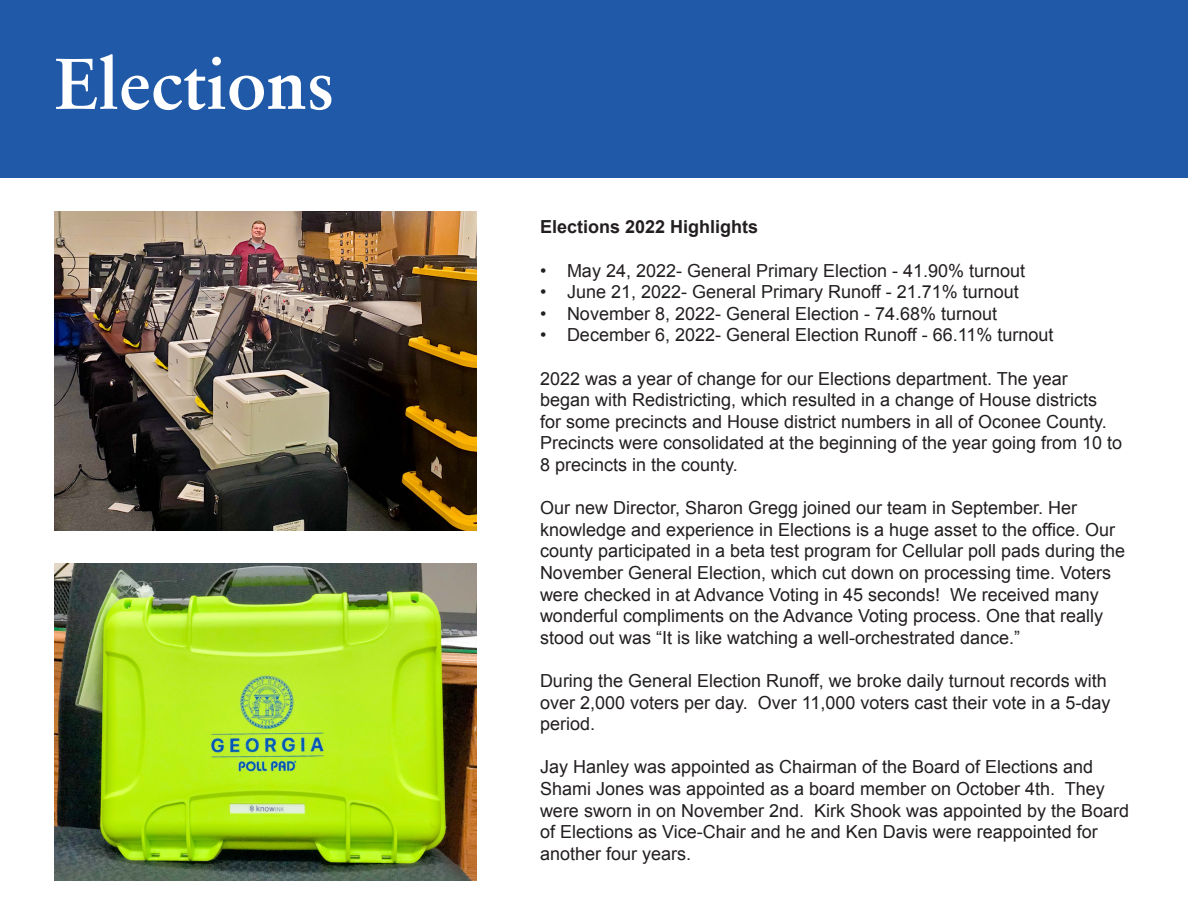
<style>
.page{position:relative;width:1188px;height:918px;background:#fff}
.page>*{position:absolute;margin:0;border:0;box-sizing:border-box;transform-origin:0 0}
.t1{font:700 72px "Sabon LT Pro";color:#fff}
.t2{font:18px/21.6px "Arial";color:#231f20}
.t3{font:700 18px "Arial";color:#231f20}
</style>
<div class="page">
<div style="left:0;top:0;width:1188px;height:177px;background:#1f59a7"></div>
<img style="left:54px;top:212px;width:423px;height:319px">
<img style="left:54px;top:564px;width:423px;height:317px">
<p class="t1" style="left:55px;top:39px;width:282px">Elections</p>
<p class="t3" style="left:540px;top:215px;width:220px">Elections 2022 Highlights</p>
<p class="t2" style="left:540px;top:260px;width:487px">• May 24, 2022- General Primary Election - 41.90% turnout</p>
<p class="t2" style="left:540px;top:281px;width:480px">• June 21, 2022- General Primary Runoff - 21.71% turnout</p>
<p class="t2" style="left:540px;top:303px;width:459px">• November 8, 2022- General Election - 74.68% turnout</p>
<p class="t2" style="left:540px;top:324px;width:515px">• December 6, 2022- General Election Runoff - 66.11% turnout</p>
<p class="t2" style="left:540px;top:368px;width:584px">2022 was a year of change for our Elections department. The year began with Redistricting, which resulted in a change of House districts for some precincts and House district numbers in all of Oconee County.<br>Precincts were consolidated at the beginning of the year going from 10 to 8 precincts in the county.</p>
<p class="t2" style="left:540px;top:497px;width:587px">Our new Director, Sharon Gregg joined our team in September. Her knowledge and experience in Elections is a huge asset to the office. Our county participated in a beta test program for Cellular poll pads during the November General Election, which cut down on processing time. Voters were checked in at Advance Voting in 45 seconds! We received many wonderful compliments on the Advance Voting process. One that really stood out was “It is like watching a well-orchestrated dance.”</p>
<p class="t2" style="left:540px;top:670px;width:572px">During the General Election Runoff, we broke daily turnout records with over 2,000 voters per day. Over 11,000 voters cast their vote in a 5-day period.</p>
<p class="t2" style="left:540px;top:756px;width:591px">Jay Hanley was appointed as Chairman of the Board of Elections and Shami Jones was appointed as a board member on October 4th. They were sworn in on November 2nd. Kirk Shook was appointed by the Board of Elections as Vice-Chair and he and Ken Davis were reappointed for another four years.</p>
</div>
